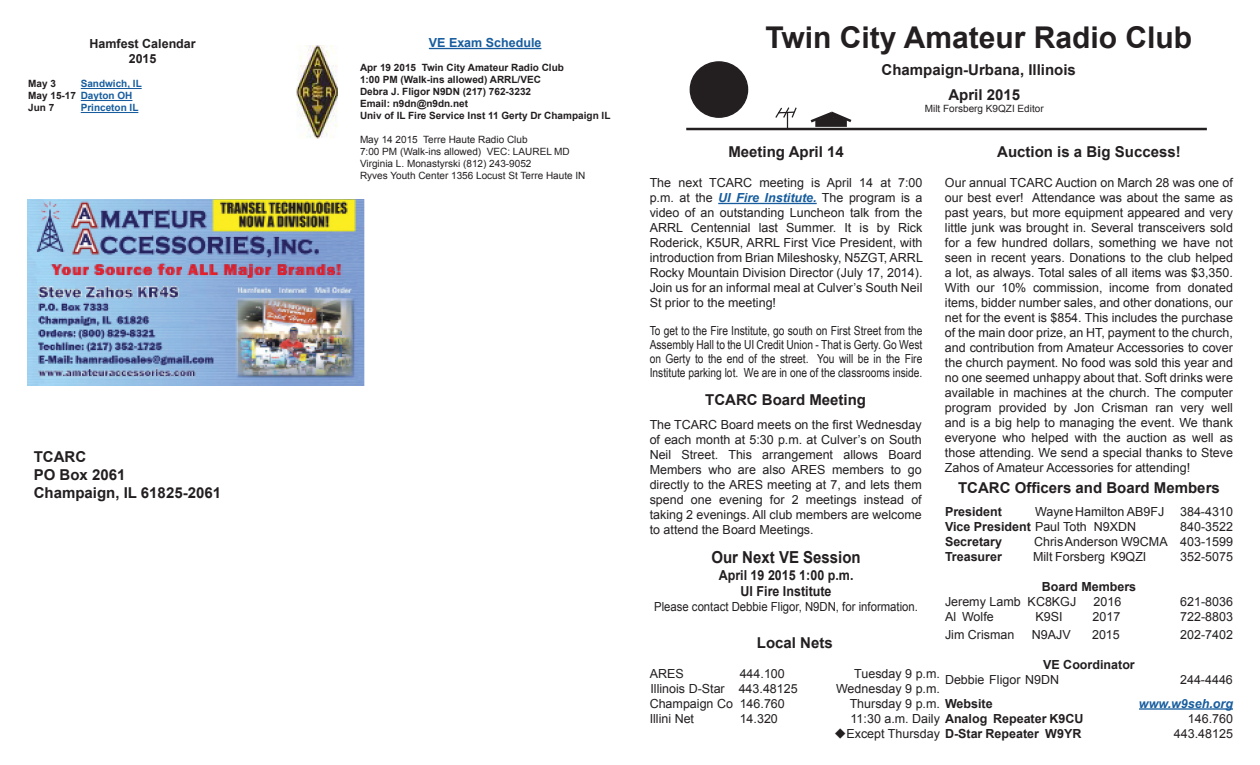
<style>
.page{position:relative;width:1260px;height:765px;background:#fff}
.page>*{position:absolute;margin:0;border:0;box-sizing:border-box;transform-origin:0 0}
.t1{font:700 30px "Arial";color:#231f20}
.t2{font:700 16.5px "Arial";color:#231f20;scale:.91 1}
.t3{font:700 15px "Arial";color:#231f20}
.t4{font:700 13.75px "Arial";color:#231f20;scale:.91 1}
.t5{font:12.5px/15px "Arial";color:#231f20;text-align:justify}
.t6{font:12.5px/13.8px "Arial Narrow";color:#231f20;text-align:justify}
.t7{font:700 12.5px "Arial";color:#231f20}
.t8{font:12.5px "Arial";color:#231f20;scale:.91 1}
.t9{font:700 12.5px "Arial";color:#175d9e}
.t10{font:italic 700 12.5px "Arial";color:#175d9e}
.t11{font:700 10px "Arial";color:#231f20}
.t12{font:10px "Arial";color:#231f20}
.t13{font:700 10px "Arial";color:#175d9e}
.s1{color:#175d9e}
.s2{font-weight:700;font-style:italic;color:#175d9e}
.s3{font-weight:400}
.s4{font-weight:700}
</style>
<div class="page">
<hr style="left:81px;top:88px;width:61px;height:1px;background:#175d9e">
<hr style="left:81px;top:100px;width:51px;height:1px;background:#175d9e">
<hr style="left:81px;top:112px;width:57px;height:1px;background:#175d9e">
<hr style="left:429px;top:48px;width:112px;height:1px;background:#175d9e">
<hr style="left:1139px;top:708px;width:94px;height:2px;background:#175d9e">
<hr style="left:718px;top:203px;width:99px;height:1px;background:#175d9e">
<img style="left:27px;top:199px;width:337px;height:187px">
<div style="left:690px;top:62px;width:58px;height:55px;background:#231f20;border-radius:50%"></div>
<div style="left:690px;top:61px;width:58px;height:57px;border:1px solid #231f20;border-radius:50%"></div>
<hr style="left:686px;top:128px;width:521px;height:2px;background:#231f20">
<div style="left:815px;top:119px;width:32px;height:8px;border:2px solid #231f20"></div>
<svg style="left:774px;top:107px;width:24px;height:21px"></svg>
<svg style="left:810px;top:111px;width:42px;height:14px"></svg>
<img style="left:296px;top:45px;width:42px;height:93px">
<p class="t7" style="left:89px;top:36px;width:108px">Hamfest Calendar</p>
<p class="t7" style="left:129px;top:51px;width:29px">2015</p>
<p class="t11" style="left:28px;top:77px;width:29px">May 3</p>
<p class="t13" style="left:81px;top:77px;width:63px">Sandwich, IL</p>
<p class="t11" style="left:28px;top:89px;width:106px">May 15-17 <span class="s1">Dayton OH</span></p>
<p class="t11" style="left:28px;top:101px;width:28px">Jun 7</p>
<p class="t13" style="left:81px;top:101px;width:59px">Princeton IL</p>
<p class="t3" style="left:34px;top:447px;width:54px">TCARC</p>
<p class="t3" style="left:34px;top:465px;width:93px">PO Box 2061</p>
<p class="t3" style="left:34px;top:483px;width:189px">Champaign, IL 61825-2061</p>
<p class="t9" style="left:429px;top:34px;width:114px">VE Exam Schedule</p>
<p class="t11" style="left:360px;top:61px;width:205px">Apr 19 2015 Twin City Amateur Radio Club</p>
<p class="t11" style="left:360px;top:73px;width:182px">1:00 PM (Walk-ins allowed) ARRL/VEC</p>
<p class="t11" style="left:360px;top:85px;width:173px">Debra J. Fligor N9DN (217) 762-3232</p>
<p class="t11" style="left:360px;top:97px;width:110px">Email: n9dn@n9dn.net</p>
<p class="t11" style="left:360px;top:109px;width:252px">Univ of IL Fire Service Inst 11 Gerty Dr Champaign IL</p>
<p class="t12" style="left:360px;top:133px;width:169px">May 14 2015 Terre Haute Radio Club</p>
<p class="t12" style="left:360px;top:145px;width:211px">7:00 PM (Walk-ins allowed) VEC: LAUREL MD</p>
<p class="t12" style="left:360px;top:157px;width:173px">Virginia L. Monastyrski (812) 243-9052</p>
<p class="t12" style="left:360px;top:169px;width:227px">Ryves Youth Center 1356 Locust St Terre Haute IN</p>
<p class="t1" style="left:765px;top:18px;width:428px">Twin City Amateur Radio Club</p>
<p class="t3" style="left:882px;top:60px;width:196px">Champaign-Urbana, Illinois</p>
<p class="t3" style="left:948px;top:84px;width:73px">April 2015</p>
<p class="t12" style="left:925px;top:102px;width:120px">Milt Forsberg K9QZI Editor</p>
<p class="t3" style="left:997px;top:142px;width:185px">Auction is a Big Success!</p>
<p class="t5" style="left:945px;top:175px;width:290px">Our annual TCARC Auction on March 28 was one of our best ever! Attendance was about the same as past years, but more equipment appeared and very little junk was brought in. Several transceivers sold for a few hundred dollars, something we have not seen in recent years. Donations to the club helped a lot, as always. Total sales of all items was $3,350.<br>With our 10% commission, income from donated items, bidder number sales, and other donations, our net for the event is $854. This includes the purchase of the main door prize, an HT, payment to the church, and contribution from Amateur Accessories to cover the church payment. No food was sold this year and no one seemed unhappy about that. Soft drinks were available in machines at the church. The computer program provided by Jon Crisman ran very well and is a big help to managing the event. We thank everyone who helped with the auction as well as those attending. We send a special thanks to Steve Zahos of Amateur Accessories for attending!</p>
<p class="t3" style="left:728px;top:142px;width:117px">Meeting April 14</p>
<p class="t5" style="left:650px;top:175px;width:275px">The next TCARC meeting is April 14 at 7:00 p.m. at the <span class="s2">UI Fire Institute.</span> The program is a video of an outstanding Luncheon talk from the ARRL Centennial last Summer. It is by Rick Roderick, K5UR, ARRL First Vice President, with introduction from Brian Mileshosky, N5ZGT, ARRL Rocky Mountain Division Director (July 17, 2014).</p>
<p class="t5" style="left:650px;top:280px;width:274px">Join us for an informal meal at Culver’s South Neil<br>St prior to the meeting!</p>
<p class="t6" style="left:650px;top:324px;width:274px">To get to the Fire Institute, go south on First Street from the Assembly Hall to the UI Credit Union - That is Gerty. Go West on Gerty to the end of the street. You will be in the Fire Institute parking lot. We are in one of the classrooms inside.</p>
<p class="t3" style="left:705px;top:389px;width:162px">TCARC Board Meeting</p>
<p class="t5" style="left:650px;top:417px;width:274px">The TCARC Board meets on the first Wednesday of each month at 5:30 p.m. at Culver’s on South Neil Street. This arrangement allows Board Members who are also ARES members to go directly to the ARES meeting at 7, and lets them spend one evening for 2 meetings instead of taking 2 evenings. All club members are welcome to attend the Board Meetings.</p>
<p class="t3" style="left:958px;top:478px;width:263px">TCARC Officers and Board Members</p>
<p class="t7" style="left:945px;top:503px;width:58px">President</p>
<p class="t5" style="left:1035px;top:504px;width:131px">Wayne Hamilton AB9FJ</p>
<p class="t5" style="left:1180px;top:504px;width:54px">384-4310</p>
<p class="t7" style="left:945px;top:518px;width:193px">Vice President <span class="s3">Paul Toth N9XDN</span></p>
<p class="t5" style="left:1180px;top:519px;width:54px">840-3522</p>
<p class="t7" style="left:945px;top:533px;width:58px">Secretary</p>
<p class="t5" style="left:1034px;top:534px;width:200px">ChrisAnderson W9CMA 403-1599</p>
<p class="t7" style="left:945px;top:548px;width:58px">Treasurer</p>
<p class="t5" style="left:1033px;top:549px;width:115px">Milt Forsberg K9QZI</p>
<p class="t5" style="left:1180px;top:549px;width:54px">352-5075</p>
<p class="t7" style="left:1042px;top:578px;width:96px">Board Members</p>
<p class="t5" style="left:945px;top:594px;width:133px">Jeremy Lamb KC8KGJ</p>
<p class="t5" style="left:1094px;top:594px;width:29px">2016</p>
<p class="t5" style="left:1180px;top:594px;width:54px">621-8036</p>
<p class="t5" style="left:945px;top:609px;width:50px">Al Wolfe</p>
<p class="t5" style="left:1036px;top:609px;width:29px">K9SI</p>
<p class="t5" style="left:1093px;top:609px;width:29px">2017</p>
<p class="t5" style="left:1180px;top:609px;width:54px">722-8803</p>
<p class="t5" style="left:945px;top:627px;width:71px">Jim Crisman</p>
<p class="t5" style="left:1032px;top:627px;width:40px">N9AJV</p>
<p class="t5" style="left:1092px;top:627px;width:29px">2015</p>
<p class="t5" style="left:1180px;top:627px;width:54px">202-7402</p>
<p class="t7" style="left:1043px;top:656px;width:93px">VE Coordinator</p>
<p class="t5" style="left:945px;top:672px;width:116px">Debbie Fligor N9DN</p>
<p class="t5" style="left:1180px;top:672px;width:54px">244-4446</p>
<p class="t5" style="left:850px;top:696px;width:145px">Thursday 9 p.m. <span class="s4">Website</span></p>
<p class="t10" style="left:1139px;top:695px;width:96px">www.w9seh.org</p>
<p class="t7" style="left:851px;top:710px;width:234px"><span class="s3">11:30 a.m. Daily</span> Analog Repeater K9CU</p>
<p class="t5" style="left:1188px;top:711px;width:47px">146.760</p>
<p class="t7" style="left:834px;top:725px;width:249px">◆<span class="s3">Except Thursday</span> D-Star Repeater W9YR</p>
<p class="t5" style="left:1174px;top:726px;width:61px">443.48125</p>
<p class="t2" style="left:711px;top:546px;width:165px">Our Next VE Session</p>
<p class="t4" style="left:719px;top:566px;width:150px">April 19 2015 1:00 p.m.</p>
<p class="t4" style="left:741px;top:582px;width:101px">UI Fire Institute</p>
<p class="t8" style="left:654px;top:599px;width:292px">Please contact Debbie Fligor, N9DN, for information.</p>
<p class="t3" style="left:757px;top:632px;width:77px">Local Nets</p>
<p class="t5" style="left:650px;top:666px;width:36px">ARES</p>
<p class="t5" style="left:740px;top:666px;width:47px">444.100</p>
<p class="t5" style="left:854px;top:666px;width:87px">Tuesday 9 p.m.</p>
<p class="t5" style="left:651px;top:681px;width:149px">Illinois D-Star 443.48125</p>
<p class="t5" style="left:836px;top:681px;width:105px">Wednesday 9 p.m.</p>
<p class="t5" style="left:650px;top:696px;width:137px">Champaign Co 146.760</p>
<p class="t5" style="left:650px;top:711px;width:46px">Illini Net</p>
<p class="t5" style="left:740px;top:711px;width:40px">14.320</p>
</div>
